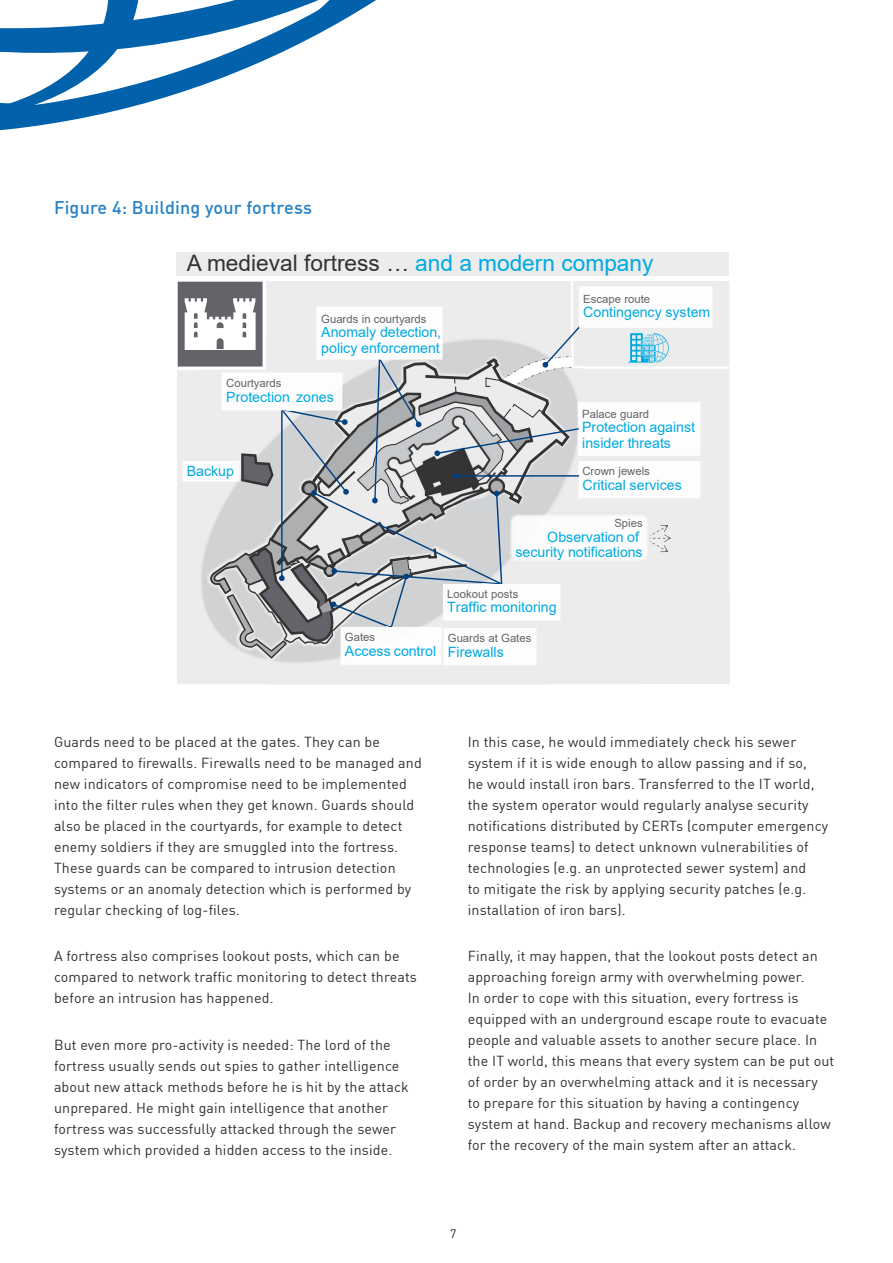
<style>
.page{position:relative;width:893px;height:1263px;background:#fff}
.page>*{position:absolute;margin:0;border:0;box-sizing:border-box;transform-origin:0 0}
.t1{font:22.65px "Arial";color:#333}
.DiagramTitle{font:500 18px "DINOT";letter-spacing:.01em;color:#2783c5}
.Body_Text_Black{font:14.25px/21px "DINOT";letter-spacing:.01em;color:#312f30}
.t2{font:14.25px/15.3px "Arial";color:#00aae1}
.WhiteDiagramNumbers{font:12px "DINOT";color:#231f20}
.t3{font:11.25px "Arial";color:#626469}
.s1{color:#00aae1}
</style>
<div class="page">
<svg style="left:0;top:0;width:376px;height:131px"></svg>
<div style="left:266px;top:658px;width:463px;height:26px;background:#ececed"></div>
<div style="left:177px;top:252px;width:552px;height:24px;background:#ececed"></div>
<img style="left:340px;top:658px;width:196px;height:7px">
<svg style="left:178px;top:281px;width:551px;height:377px"></svg>
<div style="left:639px;top:593px;width:90px;height:90px;background:#ececed"></div>
<p class="DiagramTitle" style="left:54px;top:193px;width:260px">Figure 4: Building your fortress</p>
<p class="t1" style="left:187px;top:247px;width:468px">A medieval fortress … <span class="s1">and a modern company</span></p>
<p class="t3" style="left:321px;top:311px;width:107px">Guards in courtyards</p>
<p class="t2" style="left:321px;top:325px;width:121px">Anomaly detection, policy enforcement</p>
<p class="t3" style="left:226px;top:375px;width:57px">Courtyards</p>
<p class="t2" style="left:226px;top:389px;width:109px">Protection zones</p>
<p class="t2" style="left:187px;top:463px;width:49px">Backup</p>
<p class="t3" style="left:583px;top:291px;width:69px">Escape route</p>
<p class="t2" style="left:583px;top:304px;width:129px">Contingency system</p>
<p class="t3" style="left:582px;top:406px;width:69px">Palace guard</p>
<p class="t2" style="left:582px;top:420px;width:114px">Protection against insider threats</p>
<p class="t3" style="left:582px;top:464px;width:69px">Crown jewels</p>
<p class="t2" style="left:582px;top:477px;width:101px">Critical services</p>
<p class="t3" style="left:614px;top:516px;width:30px">Spies</p>
<p class="t2" style="left:515px;top:529px;width:129px;text-align:right">Observation of security notifications</p>
<p class="t3" style="left:345px;top:630px;width:32px">Gates</p>
<p class="t2" style="left:345px;top:643px;width:93px">Access control</p>
<p class="t3" style="left:447px;top:586px;width:73px">Lookout posts</p>
<p class="t2" style="left:447px;top:599px;width:111px">Traffic monitoring</p>
<p class="t3" style="left:448px;top:630px;width:85px">Guards at Gates</p>
<p class="t2" style="left:448px;top:644px;width:58px">Firewalls</p>
<p class="Body_Text_Black" style="left:54px;top:730px;width:369px">Guards need to be placed at the gates. They can be compared to firewalls. Firewalls need to be managed and new indicators of compromise need to be implemented into the filter rules when they get known. Guards should also be placed in the courtyards, for example to detect enemy soldiers if they are smuggled into the fortress.<br>These guards can be compared to intrusion detection systems or an anomaly detection which is performed by regular checking of log-files.</p>
<p class="Body_Text_Black" style="left:54px;top:944px;width:364px">A fortress also comprises lookout posts, which can be compared to network traffic monitoring to detect threats before an intrusion has happened.</p>
<p class="Body_Text_Black" style="left:54px;top:1033px;width:356px">But even more pro-activity is needed: The lord of the fortress usually sends out spies to gather intelligence about new attack methods before he is hit by the attack unprepared. He might gain intelligence that another fortress was successfully attacked through the sewer system which provided a hidden access to the inside.</p>
<p class="Body_Text_Black" style="left:468px;top:730px;width:362px">In this case, he would immediately check his sewer system if it is wide enough to allow passing and if so,<br>he would install iron bars. Transferred to the IT world, the system operator would regularly analyse security notifications distributed by CERTs (computer emergency response teams) to detect unknown vulnerabilities of technologies (e.g. an unprotected sewer system) and<br>to mitigate the risk by applying security patches (e.g. installation of iron bars).</p>
<p class="Body_Text_Black" style="left:468px;top:944px;width:368px">Finally, it may happen, that the lookout posts detect an approaching foreign army with overwhelming power.<br>In order to cope with this situation, every fortress is equipped with an underground escape route to evacuate people and valuable assets to another secure place. In the IT world, this means that every system can be put out of order by an overwhelming attack and it is necessary<br>to prepare for this situation by having a contingency system at hand. Backup and recovery mechanisms allow for the recovery of the main system after an attack.</p>
<p class="WhiteDiagramNumbers" style="left:450px;top:1224px;width:8px">7</p>
</div>
